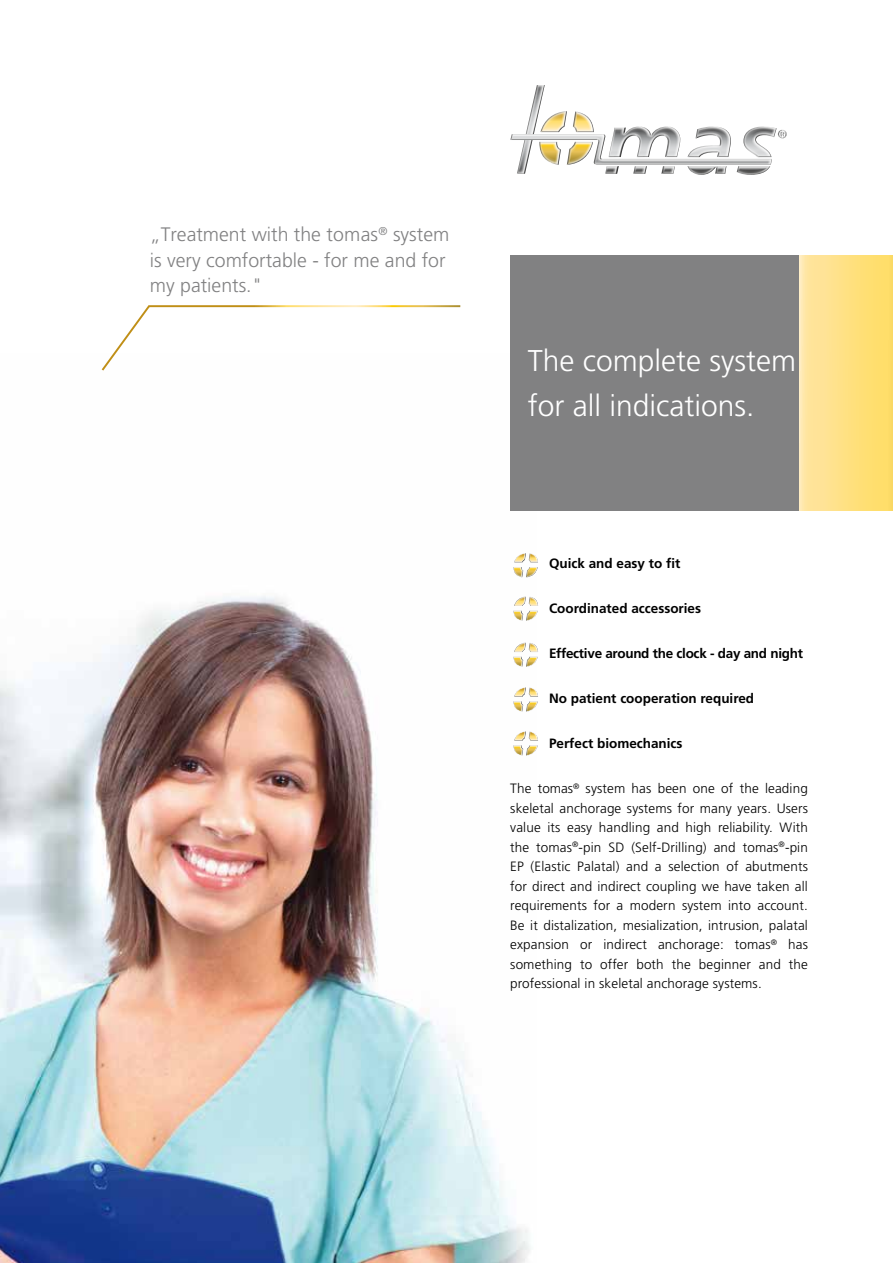
<style>
.page{position:relative;width:893px;height:1263px;background:#fff}
.page>*{position:absolute;margin:0;border:0;box-sizing:border-box;transform-origin:0 0}
.t1{font:300 30px/45px "Frutiger LT Std";color:#fff}
.t2{font:300 19.5px/25.5px "Frutiger LT Std";color:#818182}
.t3{font:300 13.5px/19.5px "Frutiger LT Std";letter-spacing:.01em;color:#000;text-align:justify}
.t4{font:700 13.5px "Frutiger LT Std";color:#000}
.t5{font:700 13.5px "Frutiger LT Std";letter-spacing:-.02em;color:#000}
</style>
<div class="page">
<img style="left:0;top:510px;width:537px;height:753px">
<div style="left:510px;top:255px;width:298px;height:255px;background:#818182"></div>
<svg style="left:517px;top:85px;width:270px;height:90px"></svg>
<svg style="left:510px;top:134px;width:263px;height:31px"></svg>
<div style="left:510px;top:553px;width:32px;height:24px;background:#fff"></div>
<svg style="left:514px;top:553px;width:24px;height:24px"></svg>
<div style="left:510px;top:596px;width:32px;height:25px;background:#fff"></div>
<svg style="left:514px;top:596px;width:24px;height:25px"></svg>
<div style="left:510px;top:642px;width:32px;height:25px;background:#fff"></div>
<svg style="left:514px;top:642px;width:24px;height:25px"></svg>
<div style="left:510px;top:687px;width:32px;height:25px;background:#fff"></div>
<svg style="left:514px;top:687px;width:24px;height:25px"></svg>
<div style="left:510px;top:731px;width:32px;height:25px;background:#fff"></div>
<svg style="left:514px;top:731px;width:24px;height:25px"></svg>
<svg style="left:101px;top:305px;width:360px;height:66px"></svg>
<div style="left:799px;top:255px;width:94px;height:255px;background:linear-gradient(to right,#ffe6a7,#fedc62)"></div>
<h2 class="t2" style="left:150px;top:222px;width:301px">„Treatment with the tomas<sup>®</sup> system is very comfortable - for me and for my patients."</h2>
<h1 class="t1" style="left:528px;top:339px;width:270px">The complete system for all indications.</h1>
<p class="t4" style="left:549px;top:555px;width:133px">Quick and easy to fit</p>
<p class="t4" style="left:549px;top:600px;width:154px">Coordinated accessories</p>
<p class="t5" style="left:549px;top:645px;width:256px">Effective around the clock - day and night</p>
<p class="t4" style="left:549px;top:690px;width:207px">No patient cooperation required</p>
<p class="t4" style="left:549px;top:735px;width:135px">Perfect biomechanics</p>
<p class="t3" style="left:510px;top:779px;width:299px">The tomas<sup>®</sup> system has been one of the leading skeletal anchorage systems for many years. Users value its easy handling and high reliability. With the tomas<sup>®</sup>-pin SD (Self-Drilling) and tomas<sup>®</sup>-pin EP (Elastic Palatal) and a selection of abutments for direct and indirect coupling we have taken all requirements for a modern system into account.<br>Be it distalization, mesialization, intrusion, palatal expansion or indirect anchorage: tomas<sup>®</sup> has something to offer both the beginner and the professional in skeletal anchorage systems.</p>
</div>
